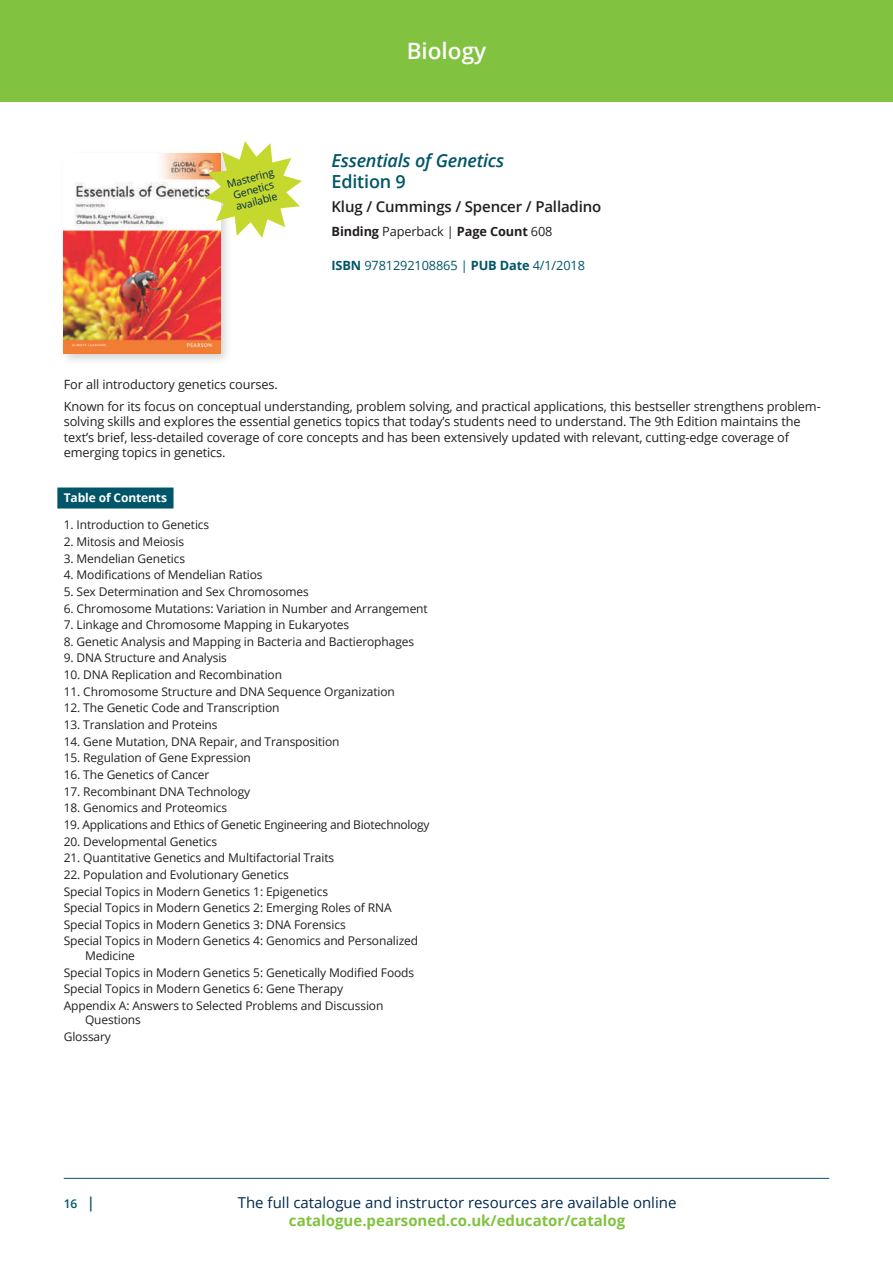
<style>
.page{position:relative;width:893px;height:1263px;background:#fff}
.page>*{position:absolute;margin:0;border:0;box-sizing:border-box;transform-origin:0 0}
.t1{font:600 22.5px "Open Sans";color:#fff}
.t2{font:italic 600 18px/21px "Open Sans";letter-spacing:-.01em;color:#005568}
.t3{font:15px "Open Sans";color:#00294e}
.t4{font:700 15px "Open Sans";color:#81c340}
.t5{font:600 15px "Open Sans";letter-spacing:-.01em;color:#231f20}
.t6{font:12.75px/15.3px "Open Sans";letter-spacing:-.01em;color:#231f20}
.t7{font:12.75px "Open Sans";letter-spacing:-.01em;color:#005568}
.t8{font:700 12.75px "Open Sans";letter-spacing:-.01em;color:#231f20}
.t9{font:12px/16.6px "Open Sans";letter-spacing:-.01em;color:#231f20}
.t10{font:700 12px "Open Sans";letter-spacing:-.01em;color:#fff}
.t11{font:600 12px "Open Sans";color:#005568}
.t12{font:10.5px/12px "Open Sans";color:#00294e}
.s1{font-style:normal}
.s2{font-weight:400}
.s3{font-weight:700}
.s4{font-size:15px}
</style>
<div class="page">
<div style="left:0;top:0;width:893px;height:102px;background:#81c340"></div>
<hr style="left:64px;top:1178px;width:765px;height:1px;background:#005568">
<div style="left:60px;top:150px;width:173px;height:217px;background:#231f20;opacity:.2"></div>
<img style="left:64px;top:154px;width:156px;height:200px">
<svg style="left:205px;top:141px;width:97px;height:97px"></svg>
<div style="left:57px;top:487px;width:116px;height:21px;background:#005568"></div>
<p class="t12" style="left:226px;top:178px;width:50px;rotate:-15deg">Mastering<br>Genetics available</p>
<h1 class="t1" style="left:407px;top:35px;width:81px">Biology</h1>
<p class="t2" style="left:332px;top:149px;width:174px">Essentials of Genetics<br><span class="s1">Edition 9</span></p>
<p class="t5" style="left:332px;top:196px;width:271px">Klug / Cummings / Spencer / Palladino</p>
<p class="t8" style="left:332px;top:222px;width:222px">Binding <span class="s2">Paperback |</span> Page Count <span class="s2">608</span></p>
<p class="t7" style="left:332px;top:257px;width:255px"><span class="s3">ISBN</span> 9781292108865 | <span class="s3">PUB Date</span> 4/1/2018</p>
<p class="t6" style="left:64px;top:373px;width:758px;line-height:21.8px">For all introductory genetics courses.<br>Known for its focus on conceptual understanding, problem solving, and practical applications, this bestseller strengthens problem-</p>
<p class="t6" style="left:64px;top:414px;width:738px">solving skills and explores the essential genetics topics that today’s students need to understand. The 9th Edition maintains the text’s brief, less-detailed coverage of core concepts and has been extensively updated with relevant, cutting-edge coverage of emerging topics in genetics.</p>
<p class="t10" style="left:64px;top:489px;width:105px">Table of Contents</p>
<p class="t9" style="left:64px;top:516px;width:147px">1. Introduction to Genetics</p>
<p class="t9" style="left:64px;top:533px;width:122px">2. Mitosis and Meiosis</p>
<p class="t9" style="left:64px;top:550px;width:123px">3. Mendelian Genetics</p>
<p class="t9" style="left:64px;top:566px;width:200px">4. Modifications of Mendelian Ratios</p>
<p class="t9" style="left:64px;top:583px;width:247px">5. Sex Determination and Sex Chromosomes</p>
<p class="t9" style="left:64px;top:599px;width:365px">6. Chromosome Mutations: Variation in Number and Arrangement</p>
<p class="t9" style="left:64px;top:616px;width:287px">7. Linkage and Chromosome Mapping in Eukaryotes</p>
<p class="t9" style="left:64px;top:633px;width:352px">8. Genetic Analysis and Mapping in Bacteria and Bactierophages</p>
<p class="t9" style="left:64px;top:649px;width:165px">9. DNA Structure and Analysis</p>
<p class="t9" style="left:64px;top:666px;width:220px">10. DNA Replication and Recombination</p>
<p class="t9" style="left:64px;top:683px;width:333px">11. Chromosome Structure and DNA Sequence Organization</p>
<p class="t9" style="left:64px;top:699px;width:217px">12. The Genetic Code and Transcription</p>
<p class="t9" style="left:64px;top:716px;width:155px">13. Translation and Proteins</p>
<p class="t9" style="left:64px;top:733px;width:277px">14. Gene Mutation, DNA Repair, and Transposition</p>
<p class="t9" style="left:64px;top:749px;width:189px">15. Regulation of Gene Expression</p>
<p class="t9" style="left:64px;top:766px;width:147px">16. The Genetics of Cancer</p>
<p class="t9" style="left:64px;top:783px;width:188px">17. Recombinant DNA Technology</p>
<p class="t9" style="left:64px;top:799px;width:165px">18. Genomics and Proteomics</p>
<p class="t9" style="left:64px;top:816px;width:367px">19. Applications and Ethics of Genetic Engineering and Biotechnology</p>
<p class="t9" style="left:64px;top:832px;width:155px">20. Developmental Genetics</p>
<p class="t9" style="left:64px;top:849px;width:272px">21. Quantitative Genetics and Multifactorial Traits</p>
<p class="t9" style="left:64px;top:866px;width:356px">22. Population and Evolutionary Genetics<br>Special Topics in Modern Genetics 1: Epigenetics<br>Special Topics in Modern Genetics 2: Emerging Roles of RNA Special Topics in Modern Genetics 3: DNA Forensics<br>Special Topics in Modern Genetics 4: Genomics and Personalized</p>
<p class="t9" style="left:64px;top:947px;width:352px;text-indent:21px">Medicine<br>Special Topics in Modern Genetics 5: Genetically Modified Foods Special Topics in Modern Genetics 6: Gene Therapy<br>Appendix A: Answers to Selected Problems and Discussion</p>
<p class="t9" style="left:64px;top:1011px;width:79px;text-indent:21px">Questions<br>Glossary</p>
<p class="t11" style="left:64px;top:1195px;width:33px">16 <span class="s4">|</span></p>
<p class="t3" style="left:238px;top:1192px;width:440px">The full catalogue and instructor resources are available online</p>
<p class="t4" style="left:289px;top:1210px;width:338px">catalogue.pearsoned.co.uk/educator/catalog</p>
</div>
